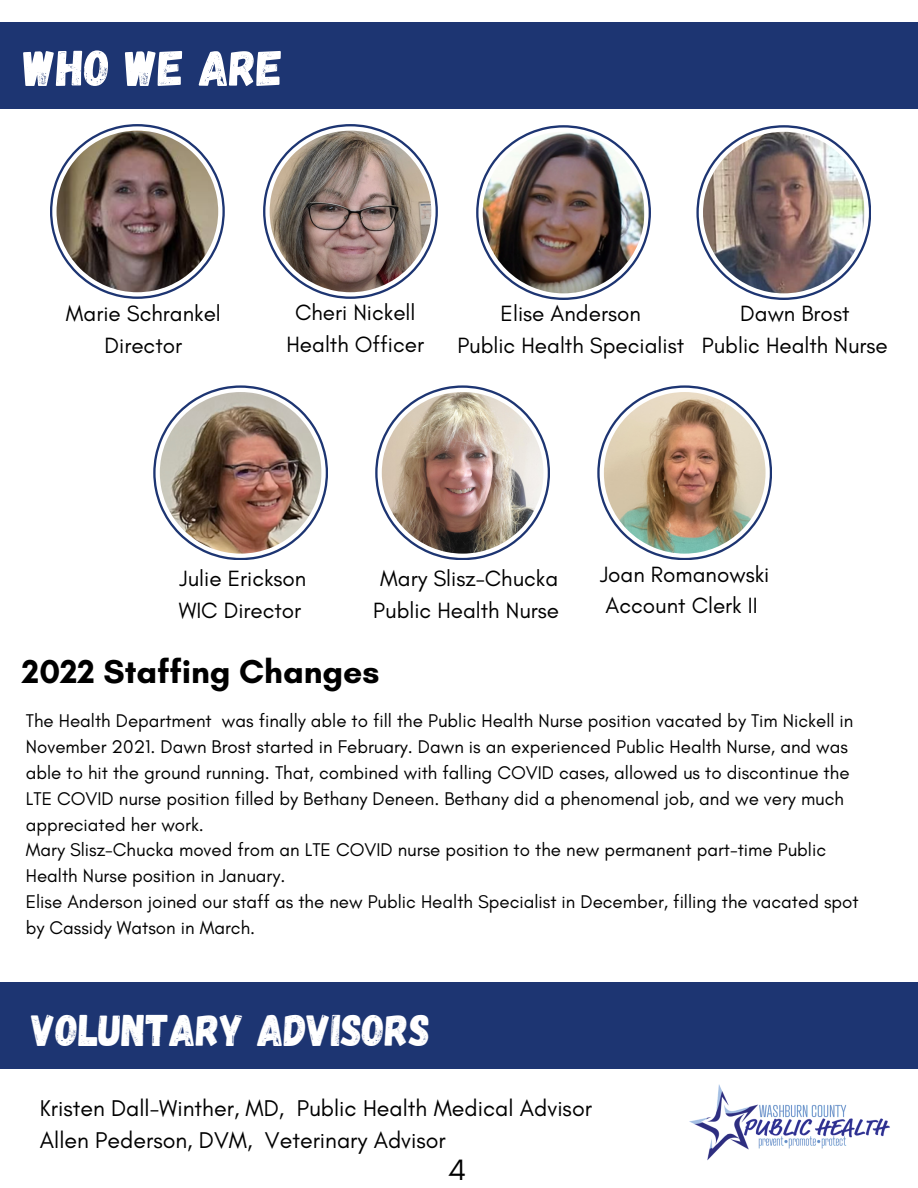
<style>
.page{position:relative;width:918px;height:1188px;background:#fff}
.page>*{position:absolute;margin:0;border:0;box-sizing:border-box;transform-origin:0 0}
.t1{font:50.25px "Gagalin";color:#fff}
.t2{font:44.25px "Gagalin";color:#fff}
.t3{font:700 33.75px "Glacial Indifference";color:#000}
.t4{font:30px "Glacial Indifference";color:#000}
.t5{font:23.25px/31.5px "Glacial Indifference";color:#000}
.t6{font:22.5px/31.5px "Glacial Indifference";color:#000;text-align:center}
.t7{font:18.75px/25.8px "Glacial Indifference";color:#000}
</style>
<div class="page">
<svg style="left:50px;top:124px;width:175px;height:175px"></svg>
<img style="left:57px;top:131px;width:161px;height:161px">
<svg style="left:263px;top:124px;width:175px;height:175px"></svg>
<img style="left:270px;top:131px;width:161px;height:161px">
<svg style="left:476px;top:125px;width:175px;height:175px"></svg>
<img style="left:483px;top:132px;width:161px;height:161px">
<svg style="left:696px;top:125px;width:175px;height:175px"></svg>
<img style="left:703px;top:132px;width:162px;height:161px">
<svg style="left:153px;top:385px;width:175px;height:175px"></svg>
<img style="left:160px;top:392px;width:161px;height:162px">
<svg style="left:375px;top:385px;width:175px;height:175px"></svg>
<img style="left:382px;top:392px;width:161px;height:162px">
<svg style="left:597px;top:385px;width:175px;height:175px"></svg>
<img style="left:604px;top:392px;width:162px;height:162px">
<div style="left:0;top:22px;width:918px;height:86px;background:#1d3572"></div>
<img style="left:689px;top:1084px;width:201px;height:77px">
<div style="left:0;top:983px;width:918px;height:86px;background:#1d3572"></div>
<h1 class="t1" style="left:24px;top:35px;width:261px">WHO WE ARE</h1>
<p class="t6" style="left:66px;top:298px;width:156px">Marie Schrankel<br>Director</p>
<p class="t6" style="left:286px;top:297px;width:139px">Cheri Nickell<br>Health Officer</p>
<p class="t6" style="left:457px;top:298px;width:228px">Elise Anderson<br>Public Health Specialist</p>
<p class="t6" style="left:702px;top:298px;width:187px">Dawn Brost<br>Public Health Nurse</p>
<p class="t6" style="left:179px;top:563px;width:129px;text-align:left">Julie Erickson<br>WIC Director</p>
<p class="t6" style="left:373px;top:563px;width:187px">Mary Slisz-Chucka<br>Public Health Nurse</p>
<p class="t6" style="left:600px;top:558px;width:171px;text-align:left">Joan Romanowski<br>Account Clerk II</p>
<h3 class="t3" style="left:22px;top:651px;width:359px">2022 Staffing Changes</h3>
<p class="t7" style="left:26px;top:708px;width:834px">The Health Department was finally able to fill the Public Health Nurse position vacated by Tim Nickell in November 2021. Dawn Brost started in February. Dawn is an experienced Public Health Nurse, and was able to hit the ground running. That, combined with falling COVID cases, allowed us to discontinue the LTE COVID nurse position filled by Bethany Deneen. Bethany did a phenomenal job, and we very much appreciated her work.<br>Mary Slisz-Chucka moved from an LTE COVID nurse position to the new permanent part-time Public Health Nurse position in January.<br>Elise Anderson joined our staff as the new Public Health Specialist in December, filling the vacated spot by Cassidy Watson in March.</p>
<h2 class="t2" style="left:32px;top:1001px;width:400px">VOLUNTARY ADVISORS</h2>
<p class="t5" style="left:40px;top:1092px;width:554px">Kristen Dall-Winther, MD, Public Health Medical Advisor<br>Allen Pederson, DVM, Veterinary Advisor</p>
<h3 class="t4" style="left:448px;top:1151px;width:20px">4</h3>
</div>
